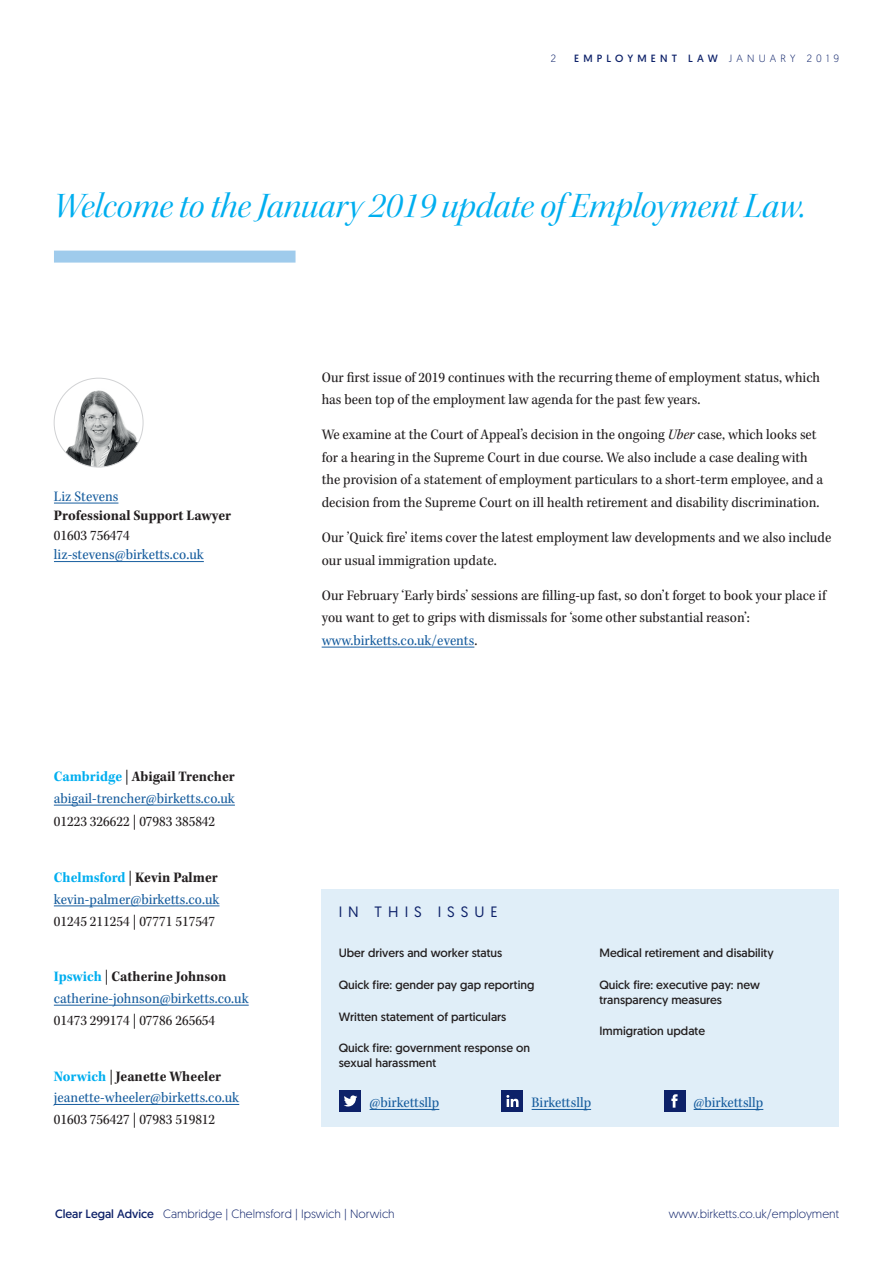
<style>
.page{position:relative;width:893px;height:1263px;background:#fff}
.page>*{position:absolute;margin:0;border:0;box-sizing:border-box;transform-origin:0 0}
.t1{font:36px "Kepler Std It Disp";color:#00aeef}
.t2{font:15px/22.5px "Kepler Std Scn";color:#231f20}
.t3{font:15px "Kepler Std Scn";color:#175d9e}
.t4{font:15px "Kepler Std Bold Scn";color:#231f20}
.t5{font:15px "Geomanist";letter-spacing:.4em;color:#0d2169}
.t6{font:12px/14.7px "Geomanist";color:#231f20}
.t7{font:300 12px "Geomanist";color:#0d2169}
.t8{font:10.5px "Geomanist";letter-spacing:.4em;color:#0d2169}
.t9{font:300 10.5px "Geomanist";color:#0d2169}
.s1{font-weight:300}
.s2{color:#00aeef}
.s3{font-family:"Kepler Std Scn"}
.s4{font-family:"Kepler Std Scn It"}
.s5{color:#175d9e}
.s6{font-weight:400}
</style>
<div class="page">
<div style="left:54px;top:251px;width:242px;height:12px;background:#9fcbec"></div>
<hr style="left:54px;top:503px;width:64px;height:1px;background:#175d9e">
<hr style="left:54px;top:561px;width:150px;height:1px;background:#175d9e">
<img style="left:54px;top:386px;width:89px;height:81px">
<div style="left:322px;top:889px;width:517px;height:238px;background:#e0eef8"></div>
<hr style="left:322px;top:647px;width:152px;height:1px;background:#175d9e">
<hr style="left:54px;top:805px;width:181px;height:1px;background:#175d9e">
<hr style="left:54px;top:905px;width:165px;height:1px;background:#175d9e">
<hr style="left:54px;top:1005px;width:195px;height:1px;background:#175d9e">
<hr style="left:54px;top:1104px;width:185px;height:1px;background:#175d9e">
<hr style="left:370px;top:1109px;width:69px;height:1px;background:#175d9e">
<hr style="left:532px;top:1109px;width:59px;height:1px;background:#175d9e">
<hr style="left:694px;top:1109px;width:69px;height:1px;background:#175d9e">
<div style="left:340px;top:1090px;width:21px;height:21px;background:#0d2169"></div>
<svg style="left:344px;top:1095px;width:13px;height:11px"></svg>
<div style="left:502px;top:1090px;width:21px;height:21px;background:#0d2169"></div>
<svg style="left:506px;top:1095px;width:12px;height:12px"></svg>
<div style="left:664px;top:1090px;width:21px;height:21px;background:#0d2169"></div>
<svg style="left:671px;top:1094px;width:7px;height:14px"></svg>
<p class="t9" style="left:551px;top:52px;width:7px">2</p>
<p class="t8" style="left:574px;top:52px;width:266px">EMPLOYMENT LAW <span class="s1">JANUARY 2019</span></p>
<h1 class="t1" style="left:54px;top:185px;width:753px">Welcome to the January 2019 update of Employment Law.</h1>
<p class="t3" style="left:54px;top:488px;width:66px">Liz Stevens</p>
<p class="t4" style="left:54px;top:507px;width:179px">Professional Support Lawyer</p>
<p class="t2" style="left:54px;top:524px;width:77px">01603 756474</p>
<p class="t3" style="left:54px;top:546px;width:151px">liz-stevens@birketts.co.uk</p>
<p class="t4" style="left:54px;top:768px;width:182px"><span class="s2">Cambridge</span> <span class="s3">|</span> Abigail Trencher</p>
<p class="t3" style="left:54px;top:790px;width:183px">abigail-trencher@birketts.co.uk</p>
<p class="t2" style="left:54px;top:810px;width:163px">01223 326622 | 07983 385842</p>
<p class="t4" style="left:54px;top:869px;width:165px"><span class="s2">Chelmsford</span> <span class="s3">|</span> Kevin Palmer</p>
<p class="t3" style="left:54px;top:891px;width:167px">kevin-palmer@birketts.co.uk</p>
<p class="t2" style="left:54px;top:910px;width:163px">01245 211254 | 07771 517547</p>
<p class="t4" style="left:54px;top:968px;width:174px"><span class="s2">Ipswich</span> <span class="s3">|</span> Catherine Johnson</p>
<p class="t3" style="left:54px;top:990px;width:196px">catherine-johnson@birketts.co.uk</p>
<p class="t2" style="left:54px;top:1009px;width:163px">01473 299174 | 07786 265654</p>
<p class="t4" style="left:54px;top:1067px;width:169px"><span class="s2">Norwich</span> <span class="s3">|</span> Jeanette Wheeler</p>
<p class="t3" style="left:54px;top:1089px;width:187px">jeanette-wheeler@birketts.co.uk</p>
<p class="t2" style="left:54px;top:1109px;width:163px">01603 756427 | 07983 519812</p>
<p class="t2" style="left:322px;top:366px;width:500px">Our first issue of 2019 continues with the recurring theme of employment status, which has been top of the employment law agenda for the past few years.</p>
<p class="t2" style="left:322px;top:424px;width:503px">We examine at the Court of Appeal’s decision in the ongoing <span class="s4">Uber</span> case, which looks set for a hearing in the Supreme Court in due course. We also include a case dealing with the provision of a statement of employment particulars to a short-term employee, and a decision from the Supreme Court on ill health retirement and disability discrimination.</p>
<p class="t2" style="left:322px;top:527px;width:511px">Our ’Quick fire’ items cover the latest employment law developments and we also include our usual immigration update.</p>
<p class="t2" style="left:322px;top:584px;width:506px">Our February ‘Early birds’ sessions are filling-up fast, so don’t forget to book your place if you want to get to grips with dismissals for ‘some other substantial reason’: <span class="s5">www.birketts.co.uk/events</span>.</p>
<p class="t5" style="left:339px;top:902px;width:160px">IN THIS ISSUE</p>
<p class="t6" style="left:339px;top:945px;width:165px">Uber drivers and worker status</p>
<p class="t6" style="left:339px;top:977px;width:197px">Quick fire: gender pay gap reporting</p>
<p class="t6" style="left:339px;top:1009px;width:169px">Written statement of particulars</p>
<p class="t6" style="left:339px;top:1040px;width:193px">Quick fire: government response on sexual harassment</p>
<p class="t6" style="left:599px;top:945px;width:176px">Medical retirement and disability</p>
<p class="t6" style="left:599px;top:977px;width:162px">Quick fire: executive pay: new transparency measures</p>
<p class="t6" style="left:599px;top:1023px;width:107px">Immigration update</p>
<p class="t3" style="left:370px;top:1094px;width:71px">@birkettsllp</p>
<p class="t3" style="left:532px;top:1094px;width:61px">Birkettsllp</p>
<p class="t3" style="left:694px;top:1094px;width:71px">@birkettsllp</p>
<p class="t7" style="left:55px;top:1206px;width:341px"><span class="s6">Clear Legal Advice</span> Cambridge | Chelmsford | Ipswich | Norwich</p>
<p class="t7" style="left:669px;top:1206px;width:172px">www.birketts.co.uk/employment</p>
</div>
